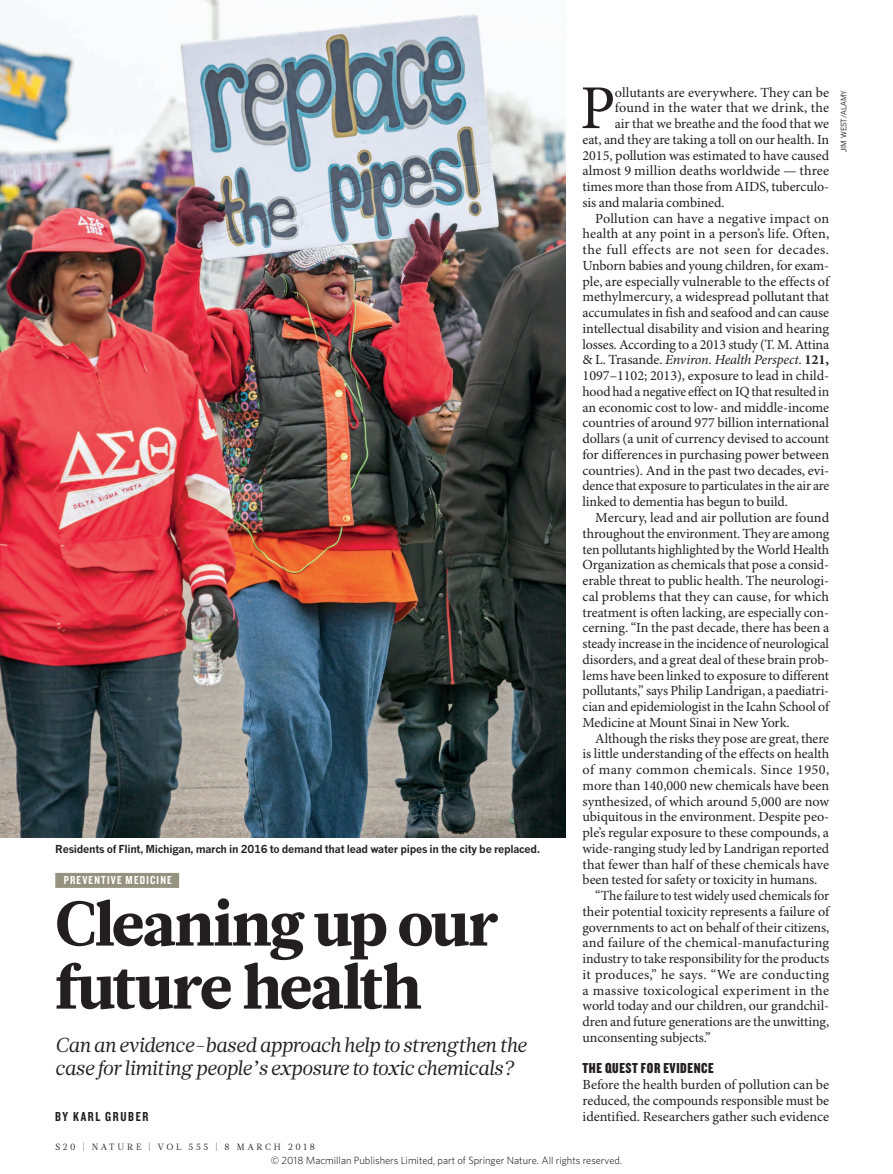
<style>
.page{position:relative;width:893px;height:1174px;background:#fff}
.page>*{position:absolute;margin:0;border:0;box-sizing:border-box;transform-origin:0 0}
.HEAD_42{font:900 63px/63px "Glosa Math";letter-spacing:-.02em;color:#231f20}
.BODY_DROP_CAP{font:62.4px "Minion Pro";color:#231f20}
.INTRO{font:italic 20.25px/23.7px "Glosa Math";color:#231f20}
.CROSSHEAD{font:15px "Knockout 69 Full Liteweight";letter-spacing:.04em;color:#231f20}
.BODY_INDENT{font:13.95px/15.8px "Minion Pro";letter-spacing:-.01em;color:#231f20;text-align:justify}
.BODY_DROP_CAP-2{font:13.95px "Minion Pro";letter-spacing:-.005em;color:#231f20}
.BODY_1ST_PARA{font:13.95px/15.8px "Minion Pro";letter-spacing:-.005em;color:#231f20;text-align:justify}
.AUTHOR_BYLINE{font:13.5px "Knockout 49 Liteweight";letter-spacing:.12em;color:#231f20}
.SUBJECT_STRAP{font:12px "Knockout 49 Liteweight";letter-spacing:.1em;color:#fff}
.PIC_CAPTION{font:700 10.8px "News Gothic MTOT";letter-spacing:-.02em;color:#231f20}
.t1{font:300 10.5px "Whitney";color:#000}
.t2{font:9px "Glosa Math";letter-spacing:.3em;color:#231f20}
.PIC_CREDIT{font:7.5px "News Gothic MTOT";color:#231f20}
.s1{font-style:italic}
.s2{font-weight:700}
</style>
<div class="page">
<div style="left:55px;top:873px;width:124px;height:15px;background:#95937f"></div>
<img style="left:0;top:0;width:566px;height:837px">
<p class="PIC_CAPTION" style="left:55px;top:842px;width:486px">Residents of Flint, Michigan, march in 2016 to demand that lead water pipes in the city be replaced.</p>
<p class="SUBJECT_STRAP" style="left:64px;top:872px;width:110px">PREVENTIVE MEDICINE</p>
<p class="HEAD_42" style="left:55px;top:893px;width:444px">Cleaning up our future health</p>
<p class="INTRO" style="left:55px;top:1032px;width:473px">Can an evidence-based approach help to strengthen the case for limiting people’s exposure to toxic chemicals?</p>
<p class="AUTHOR_BYLINE" style="left:55px;top:1107px;width:95px">BY KARL GRUBER</p>
<p class="t2" style="left:55px;top:1141px;width:261px">S20 | NATURE | VOL 555 | 8 MARCH 2018</p>
<p class="BODY_DROP_CAP" style="left:580px;top:71px;width:37px">P</p>
<p class="BODY_DROP_CAP-2" style="left:615px;top:84px;width:216px">ollutants are everywhere. They can be</p>
<p class="BODY_DROP_CAP-2" style="left:615px;top:99px;width:216px">found in the water that we drink, the</p>
<p class="BODY_DROP_CAP-2" style="left:615px;top:115px;width:216px">air that we breathe and the food that we</p>
<p class="BODY_DROP_CAP-2" style="left:583px;top:131px;width:248px">eat, and they are taking a toll on our health. In</p>
<p class="BODY_DROP_CAP-2" style="left:583px;top:147px;width:248px">2015, pollution was estimated to have caused</p>
<p class="BODY_DROP_CAP-2" style="left:583px;top:162px;width:248px">almost 9 million deaths worldwide — three</p>
<p class="BODY_DROP_CAP-2" style="left:583px;top:178px;width:248px">times more than those from AIDS, tuberculo-</p>
<p class="BODY_DROP_CAP-2" style="left:583px;top:194px;width:143px">sis and malaria combined.</p>
<p class="BODY_INDENT" style="left:583px;top:211px;width:248px;text-indent:13px">Pollution can have a negative impact on health at any point in a person’s life. Often, the full effects are not seen for decades.<br>Unborn babies and young children, for exam&shy;ple, are especially vulnerable to the effects of methylmercury, a widespread pollutant that accumulates in fish and seafood and can cause intellectual disability and vision and hearing losses. According to a 2013 study (T. M. Attina &amp; L. Trasande. <span class="s1">Environ. Health Perspect.</span> <span class="s2">121, </span>1097–1102; 2013), exposure to lead in child&shy;hood had a negative effect on IQ that resulted in an economic cost to low- and middle-income countries of around 977 billion international dollars (a unit of currency devised to account for differences in purchasing power between countries). And in the past two decades, evi&shy;dence that exposure to particulates in the air are linked to dementia has begun to build.</p>
<p class="BODY_INDENT" style="left:583px;top:510px;width:248px;text-indent:13px">Mercury, lead and air pollution are found throughout the environment. They are among ten pollutants highlighted by the World Health Organization as chemicals that pose a consid&shy;erable threat to public health. The neurologi&shy;cal problems that they can cause, for which treatment is often lacking, are especially con&shy;cerning. “In the past decade, there has been a steady increase in the incidence of neurological disorders, and a great deal of these brain prob&shy;lems have been linked to exposure to different pollutants,” says Philip Landrigan, a paediatri&shy;cian and epidemiologist in the Icahn School of Medicine at Mount Sinai in New York.</p>
<p class="BODY_INDENT" style="left:583px;top:731px;width:248px;text-indent:13px">Although the risks they pose are great, there is little understanding of the effects on health of many common chemicals. Since 1950, more than 140,000 new chemicals have been synthesized, of which around 5,000 are now ubiquitous in the environment. Despite peo&shy;ple’s regular exposure to these compounds, a wide-ranging study led by Landrigan reported that fewer than half of these chemicals have been tested for safety or toxicity in humans.</p>
<p class="BODY_INDENT" style="left:583px;top:888px;width:248px;text-indent:13px">“The failure to test widely used chemicals for their potential toxicity represents a failure of governments to act on behalf of their citizens, and failure of the chemical-manufacturing industry to take responsibility for the products it produces,” he says. “We are conducting a massive toxicological experiment in the world today and our children, our grandchil&shy;dren and future generations are the unwitting, unconsenting subjects.”</p>
<p class="CROSSHEAD" style="left:583px;top:1059px;width:133px">THE QUEST FOR EVIDENCE</p>
<p class="BODY_1ST_PARA" style="left:583px;top:1077px;width:248px">Before the health burden of pollution can be reduced, the compounds responsible must be identified. Researchers gather such evidence</p>
<p class="t1" style="left:271px;top:1153px;width:353px">© 2018 Macmillan Publishers Limited, part of Springer Nature. All rights reserved.</p>
<p class="PIC_CREDIT" style="left:839px;top:152px;width:63px;rotate:-90deg">JIM WEST/ALAMY</p>
</div>
